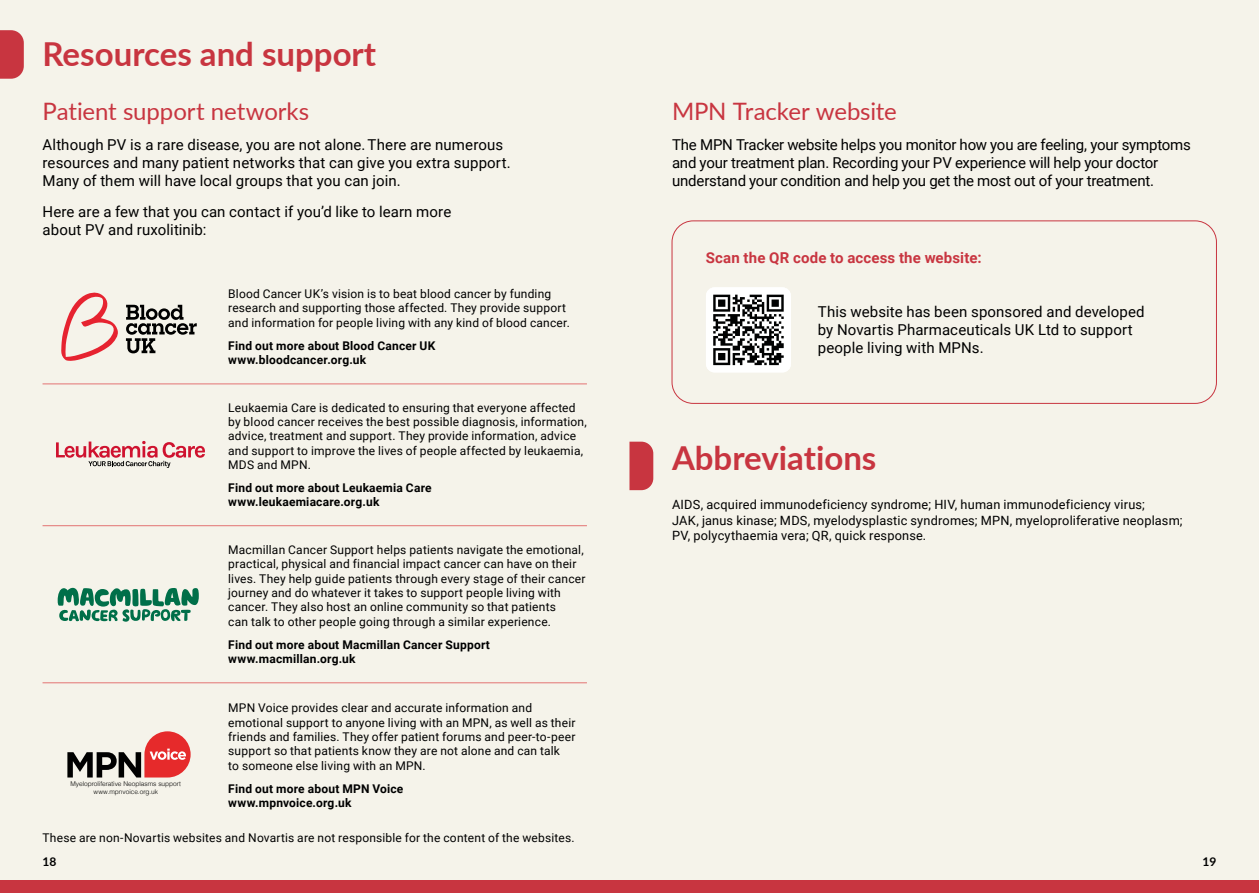
<style>
.page{position:relative;width:1259px;height:893px;background:#f5f3ea}
.page>*{position:absolute;margin:0;border:0;box-sizing:border-box;transform-origin:0 0}
.t1{font:700 33px "Lato";color:#c83540}
.t2{font:24px "Lato";letter-spacing:-.005em;color:#c83540}
.t3{font:15px/18px "Roboto";color:#000}
.t4{font:700 15px "Roboto";letter-spacing:.01em;color:#c83540}
.t5{font:12.75px/15.3px "Roboto";letter-spacing:.015em;color:#000}
.t6{font:12px/14.4px "Roboto";letter-spacing:.015em;color:#000}
.t7{font:700 12px/14.4px "Roboto";letter-spacing:.02em;color:#000}
.t8{font:700 12px "Lato";color:#000}
.t9{font:300 6.6px/7.8px "Helvetica";color:#000;text-align:center}
</style>
<div class="page">
<div style="left:0;top:880px;width:1259px;height:13px;background:#c83540"></div>
<svg style="left:0;top:30px;width:24px;height:49px"></svg>
<svg style="left:629px;top:442px;width:24px;height:48px"></svg>
<hr style="left:43px;top:682px;width:544px;height:1px;background:#e37373">
<hr style="left:43px;top:525px;width:544px;height:1px;background:#e37373">
<hr style="left:43px;top:384px;width:544px;height:1px;background:#e37373">
<div style="left:671px;top:220px;width:545px;height:184px;border:1px solid #c83540;border-radius:21px"></div>
<svg style="left:706px;top:287px;width:85px;height:85px;background:#a4a5a5"></svg>
<svg style="left:56px;top:441px;width:149px;height:27px"></svg>
<svg style="left:58px;top:587px;width:141px;height:35px"></svg>
<svg style="left:67px;top:731px;width:124px;height:46px"></svg>
<svg style="left:126px;top:305px;width:71px;height:48px"></svg>
<svg style="left:61px;top:292px;width:57px;height:69px"></svg>
<h1 class="t1" style="left:43px;top:30px;width:335px">Resources and support</h1>
<h2 class="t2" style="left:43px;top:94px;width:268px">Patient support networks</h2>
<p class="t3" style="left:43px;top:136px;width:470px">Although PV is a rare disease, you are not alone.There are numerous resources and many patient networks that can give you extra support.<br>Many of them will have local groups that you can join.</p>
<p class="t3" style="left:43px;top:202px;width:410px">Here are a few that you can contact if you’d like to learn more about PV and ruxolitinib:</p>
<p class="t9" style="left:70px;top:779px;width:112px">Myeloproliferative Neoplasms support www.mpnvoice.org.uk</p>
<p class="t6" style="left:228px;top:286px;width:343px">Blood Cancer UK’s vision is to beat blood cancer by funding research and supporting those affected. They provide support and information for people living with any kind of blood cancer.</p>
<p class="t7" style="left:228px;top:338px;width:209px">Find out more about Blood Cancer UK www.bloodcancer.org.uk</p>
<p class="t6" style="left:228px;top:400px;width:360px">Leukaemia Care is dedicated to ensuring that everyone affected by blood cancer receives the best possible diagnosis, information, advice, treatment and support. They provide information, advice and support to improve the lives of people affected by leukaemia, MDS and MPN.</p>
<p class="t7" style="left:228px;top:480px;width:205px">Find out more about Leukaemia Care www.leukaemiacare.org.uk</p>
<p class="t6" style="left:228px;top:542px;width:359px">Macmillan Cancer Support helps patients navigate the emotional, practical, physical and financial impact cancer can have on their lives. They help guide patients through every stage of their cancer journey and do whatever it takes to support people living with cancer. They also host an online community so that patients<br>can talk to other people going through a similar experience.</p>
<p class="t7" style="left:228px;top:637px;width:263px">Find out more about Macmillan Cancer Support www.macmillan.org.uk</p>
<p class="t6" style="left:228px;top:700px;width:349px">MPN Voice provides clear and accurate information and emotional support to anyone living with an MPN, as well as their friends and families. They offer patient forums and peer-to-peer support so that patients know they are not alone and can talk<br>to someone else living with an MPN.</p>
<p class="t7" style="left:228px;top:781px;width:176px">Find out more about MPN Voice www.mpnvoice.org.uk</p>
<p class="t6" style="left:43px;top:830px;width:533px">These are non-Novartis websites and Novartis are not responsible for the content of the websites.</p>
<h2 class="t2" style="left:672px;top:94px;width:226px">MPN Tracker website</h2>
<p class="t3" style="left:672px;top:136px;width:520px">The MPN Tracker website helps you monitor how you are feeling, your symptoms and your treatment plan. Recording your PV experience will help your doctor understand your condition and help you get the most out of your treatment.</p>
<p class="t4" style="left:706px;top:247px;width:277px">Scan the QR code to access the website:</p>
<p class="t3" style="left:818px;top:302px;width:328px">This website has been sponsored and developed by Novartis Pharmaceuticals UK Ltd to support people living with MPNs.</p>
<h1 class="t1" style="left:672px;top:434px;width:206px">Abbreviations</h1>
<p class="t5" style="left:672px;top:497px;width:512px">AIDS, acquired immunodeficiency syndrome; HIV, human immunodeficiency virus;<br>JAK, janus kinase; MDS, myelodysplastic syndromes; MPN, myeloproliferative neoplasm;<br>PV, polycythaemia vera; QR, quick response.</p>
<p class="t8" style="left:43px;top:853px;width:15px">18</p>
<p class="t8" style="left:1202px;top:853px;width:15px">19</p>
</div>
